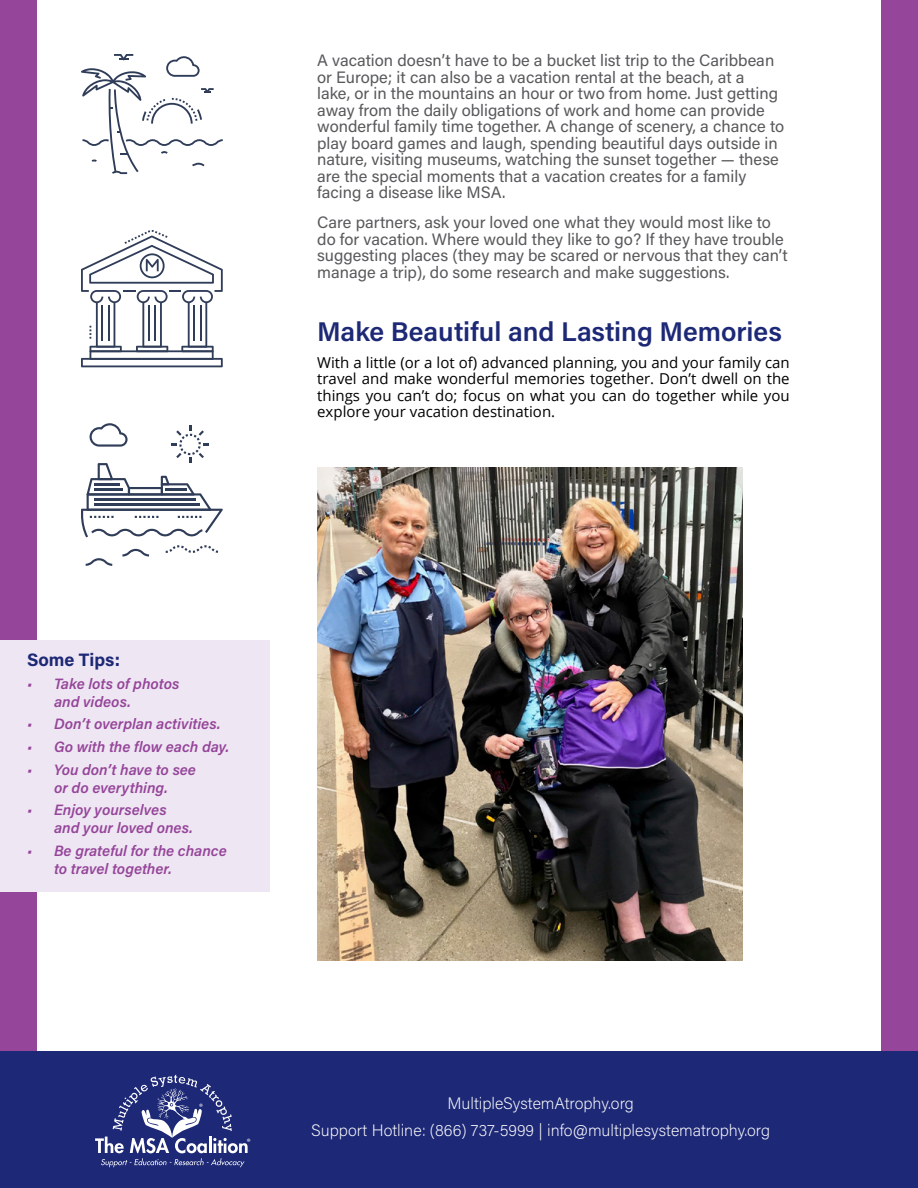
<style>
.page{position:relative;width:918px;height:1188px;background:#95459a}
.page>*{position:absolute;margin:0;border:0;box-sizing:border-box;transform-origin:0 0}
.t1{font:600 27px "Acumin Pro";color:#1d2876}
.t2{font:700 18px "Acumin Pro";color:#1d2876}
.t3{font:16.5px/16.5px "Acumin Pro";color:#58595b}
.t4{font:200 16.5px/27.3px "Acumin Pro";color:#fff;text-align:center}
.t5{font:15px/16.5px "Open Sans";color:#000;text-align:justify}
.t6{font:italic 600 15px/18px "Acumin Pro";color:#95459a}
.t7{font:9.3px "Myriad Pro";color:#fff}
.s1{font-weight:400}
</style>
<div class="page">
<div style="left:38px;top:0;width:843px;height:1188px;background:#fff"></div>
<div style="left:0;top:1052px;width:918px;height:136px;background:#1d2876"></div>
<svg style="left:95px;top:1074px;width:153px;height:93px"></svg>
<svg style="left:81px;top:54px;width:142px;height:120px"></svg>
<svg style="left:81px;top:230px;width:142px;height:137px"></svg>
<svg style="left:81px;top:423px;width:142px;height:114px"></svg>
<svg style="left:122px;top:549px;width:27px;height:8px"></svg>
<svg style="left:86px;top:558px;width:26px;height:8px"></svg>
<svg style="left:166px;top:545px;width:52px;height:8px"></svg>
<img style="left:317px;top:468px;width:425px;height:492px">
<div style="left:0;top:640px;width:270px;height:45px;background:#eee6f2"></div>
<div style="left:0;top:664px;width:270px;height:60px;background:#eee6f2"></div>
<div style="left:0;top:705px;width:270px;height:42px;background:#eee6f2"></div>
<div style="left:0;top:727px;width:270px;height:42px;background:#eee6f2"></div>
<div style="left:0;top:750px;width:270px;height:60px;background:#eee6f2"></div>
<div style="left:0;top:791px;width:270px;height:60px;background:#eee6f2"></div>
<div style="left:0;top:831px;width:270px;height:60px;background:#eee6f2"></div>
<p class="t3" style="left:317px;top:51px;width:468px">A vacation doesn’t have to be a bucket list trip to the Caribbean or Europe; it can also be a vacation rental at the beach, at a<br>lake, or in the mountains an hour or two from home. Just getting away from the daily obligations of work and home can provide wonderful family time together. A change of scenery, a chance to play board games and laugh, spending beautiful days outside in nature, visiting museums, watching the sunset together — these are the special moments that a vacation creates for a family facing a disease like MSA.</p>
<p class="t3" style="left:317px;top:213px;width:472px">Care partners, ask your loved one what they would most like to do for vacation. Where would they like to go? If they have trouble suggesting places (they may be scared or nervous that they can’t manage a trip), do some research and make suggestions.</p>
<h1 class="t1" style="left:317px;top:313px;width:466px">Make Beautiful and Lasting Memories</h1>
<p class="t5" style="left:317px;top:354px;width:474px">With a little (or a lot of) advanced planning, you and your family can travel and make wonderful memories together. Don’t dwell on the things you can’t do; focus on what you can do together while you explore your vacation destination.</p>
<p class="t2" style="left:27px;top:647px;width:95px">Some Tips:</p>
<p class="t6" style="left:54px;top:674px;width:127px;text-indent:-27px"><span class="s1">•</span> Take lots of photos and videos.</p>
<p class="t6" style="left:27px;top:714px;width:195px"><span class="s1">•</span> Don’t overplan activities.</p>
<p class="t6" style="left:27px;top:737px;width:204px"><span class="s1">•</span> Go with the flow each day.</p>
<p class="t6" style="left:27px;top:760px;width:170px;text-align:center"><span class="s1">•</span> You don’t have to see or do everything.</p>
<p class="t6" style="left:54px;top:800px;width:140px;text-indent:-27px"><span class="s1">•</span> Enjoy yourselves and your loved ones.</p>
<p class="t6" style="left:54px;top:841px;width:174px;text-indent:-27px"><span class="s1">•</span> Be grateful for the chance to travel together.</p>
<p class="t7" style="left:199px;top:1101px;width:5px">®</p>
<p class="t7" style="left:247px;top:1136px;width:5px">®</p>
<p class="t4" style="left:311px;top:1089px;width:460px">MultipleSystemAtrophy.org<br>Support Hotline: (866) 737-5999 | info@multiplesystematrophy.org</p>
</div>
